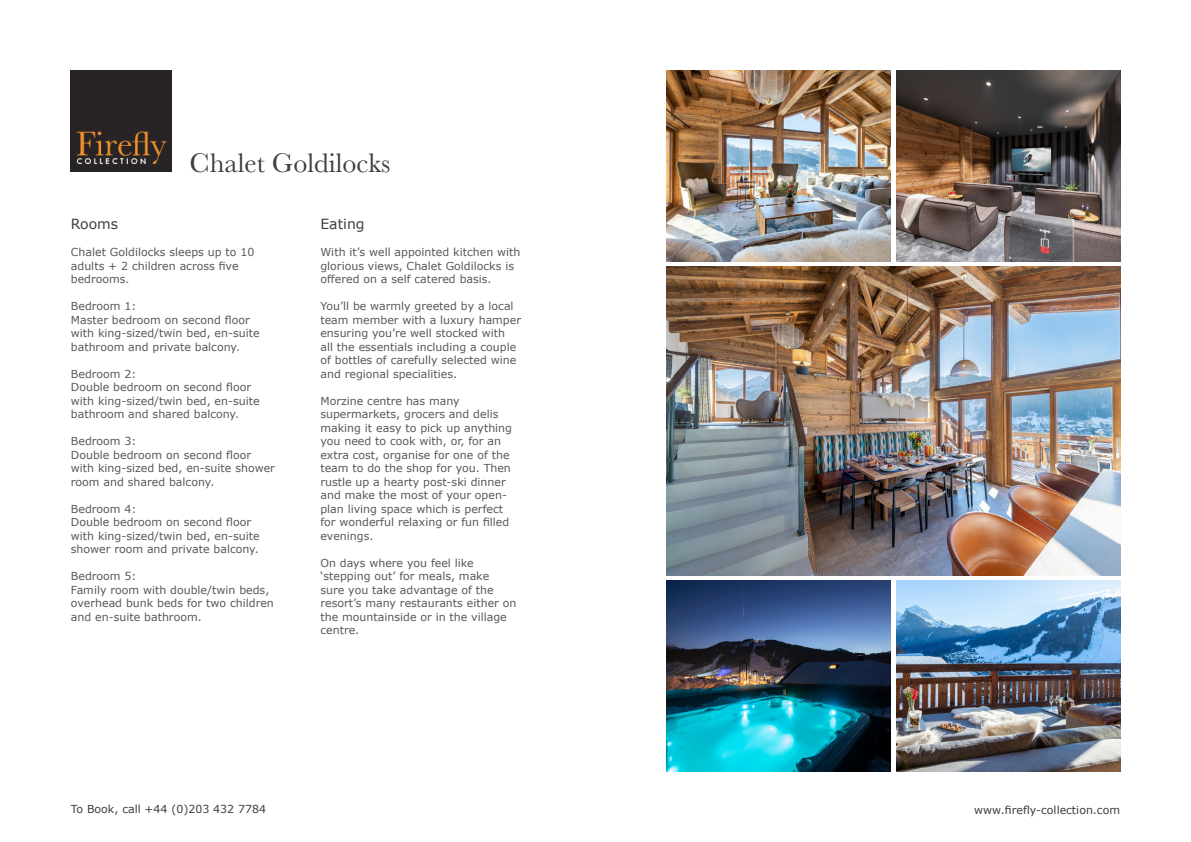
<style>
.page{position:relative;width:1191px;height:842px;background:#fff}
.page>*{position:absolute;margin:0;border:0;box-sizing:border-box;transform-origin:0 0}
.t1{font:28px "Baskerville";color:#3e3e3f}
.t2{font:14px "Verdana";color:#3e3e3f}
.t3{font:11px/13.5px "Verdana";color:#57585a}
.t4{font:11px "Verdana";color:#3e3e3f}
</style>
<div class="page">
<img style="left:71px;top:71px;width:101px;height:101px">
<img style="left:666px;top:581px;width:224px;height:190px">
<img style="left:896px;top:71px;width:224px;height:190px">
<img style="left:666px;top:267px;width:454px;height:308px">
<img style="left:896px;top:581px;width:224px;height:190px">
<img style="left:666px;top:71px;width:224px;height:190px">
<h1 class="t1" style="left:190px;top:153px;width:203px">Chalet Goldilocks</h1>
<p class="t2" style="left:71px;top:218px;width:49px">Rooms</p>
<p class="t3" style="left:71px;top:246px;width:185px">Chalet Goldilocks sleeps up to 10 adults + 2 children across five bedrooms.</p>
<p class="t3" style="left:71px;top:300px;width:190px">Bedroom 1:<br>Master bedroom on second floor with king-sized/twin bed, en-suite bathroom and private balcony.</p>
<p class="t3" style="left:71px;top:367px;width:190px">Bedroom 2:<br>Double bedroom on second floor with king-sized/twin bed, en-suite bathroom and shared balcony.</p>
<p class="t3" style="left:71px;top:435px;width:206px">Bedroom 3:<br>Double bedroom on second floor with king-sized bed, en-suite shower room and shared balcony.</p>
<p class="t3" style="left:71px;top:502px;width:190px">Bedroom 4:<br>Double bedroom on second floor with king-sized/twin bed, en-suite shower room and private balcony.</p>
<p class="t3" style="left:71px;top:570px;width:204px">Bedroom 5:<br>Family room with double/twin beds, overhead bunk beds for two children and en-suite bathroom.</p>
<p class="t2" style="left:320px;top:218px;width:46px">Eating</p>
<p class="t3" style="left:320px;top:246px;width:201px">With it’s well appointed kitchen with glorious views, Chalet Goldilocks is offered on a self catered basis.</p>
<p class="t3" style="left:320px;top:300px;width:202px">You’ll be warmly greeted by a local team member with a luxury hamper ensuring you’re well stocked with<br>all the essentials including a couple of bottles of carefully selected wine and regional specialities.</p>
<p class="t3" style="left:320px;top:394px;width:193px">Morzine centre has many supermarkets, grocers and delis making it easy to pick up anything you need to cook with, or, for an extra cost, organise for one of the team to do the shop for you. Then rustle up a hearty post-ski dinner and make the most of your open&shy;plan living space which is perfect for wonderful relaxing or fun filled evenings.</p>
<p class="t3" style="left:320px;top:556px;width:198px">On days where you feel like ‘stepping out’ for meals, make<br>sure you take advantage of the resort’s many restaurants either on the mountainside or in the village centre.</p>
<p class="t4" style="left:71px;top:804px;width:197px">To Book, call +44 (0)203 432 7784</p>
<p class="t4" style="left:974px;top:803px;width:147px">www.firefly-collection.com</p>
</div>
